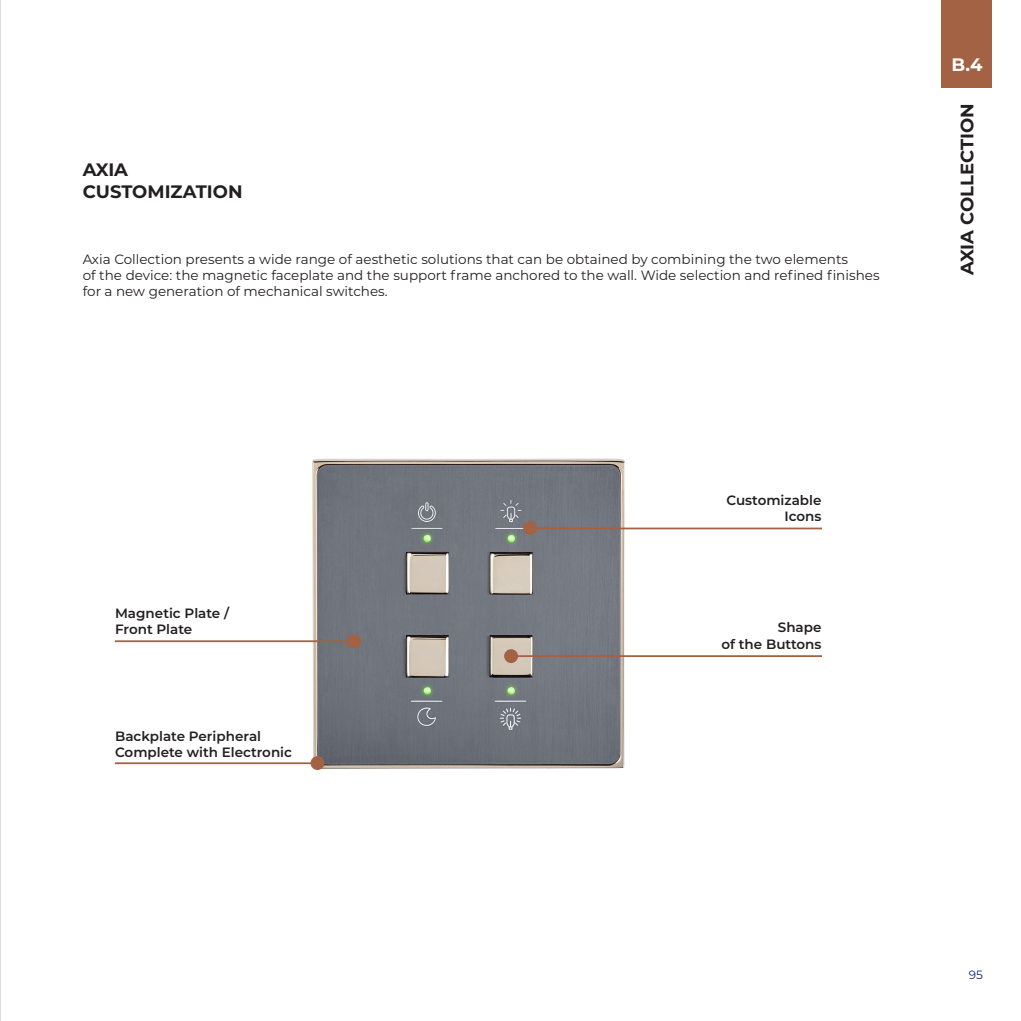
<style>
.page{position:relative;width:1021px;height:1021px;background:#fff}
.page>*{position:absolute;margin:0;border:0;box-sizing:border-box;transform-origin:0 0}
.t1{font:700 18px "Montserrat";color:#231f20}
.t2{font:700 18px "Montserrat";color:#fff}
.t3{font:13.5px/16.2px "Montserrat";color:#231f20}
.t4{font:600 13.5px "Montserrat";color:#231f20}
.t5{font:12px "Montserrat";color:#0d2b6d}
</style>
<div class="page">
<div style="left:941px;top:0;width:51px;height:88px;background:#a36243"></div>
<hr style="left:0;top:0;width:1px;height:1020px;background:#bcbdc0">
<img style="left:300px;top:458px;width:348px;height:312px">
<div style="left:523px;top:521px;width:14px;height:14px;background:#a36243;border-radius:50%"></div>
<div style="left:504px;top:649px;width:14px;height:14px;background:#a36243;border-radius:50%"></div>
<div style="left:347px;top:634px;width:14px;height:14px;background:#a36243;border-radius:50%"></div>
<div style="left:310px;top:756px;width:14px;height:14px;background:#a36243;border-radius:50%"></div>
<hr style="left:115px;top:762px;width:202px;height:2px;background:#a36243">
<hr style="left:115px;top:640px;width:234px;height:2px;background:#a36243">
<hr style="left:530px;top:527px;width:292px;height:2px;background:#a36243">
<hr style="left:516px;top:655px;width:306px;height:2px;background:#a36243">
<p class="t1" style="left:83px;top:156px;width:47px">AXIA</p>
<p class="t1" style="left:83px;top:178px;width:161px">CUSTOMIZATION</p>
<p class="t3" style="left:83px;top:251px;width:767px">Axia Collection presents a wide range of aesthetic solutions that can be obtained by combining the two elements</p>
<p class="t3" style="left:83px;top:267px;width:798px">of the device: the magnetic faceplate and the support frame anchored to the wall. Wide selection and refined finishes for a new generation of mechanical switches.</p>
<h1 class="t2" style="left:951px;top:52px;width:32px">B.4</h1>
<h1 class="t1" style="left:954px;top:275px;width:174px;rotate:-90deg">AXIA COLLECTION</h1>
<p class="t4" style="left:726px;top:490px;width:96px">Customizable</p>
<p class="t4" style="left:784px;top:507px;width:38px">Icons</p>
<p class="t4" style="left:115px;top:603px;width:115px">Magnetic Plate /</p>
<p class="t4" style="left:115px;top:619px;width:79px">Front Plate</p>
<p class="t4" style="left:778px;top:618px;width:45px">Shape</p>
<p class="t4" style="left:721px;top:634px;width:101px">of the Buttons</p>
<p class="t4" style="left:115px;top:726px;width:147px">Backplate Peripheral</p>
<p class="t4" style="left:115px;top:742px;width:178px">Complete with Electronic</p>
<p class="t5" style="left:968px;top:966px;width:16px">95</p>
</div>
